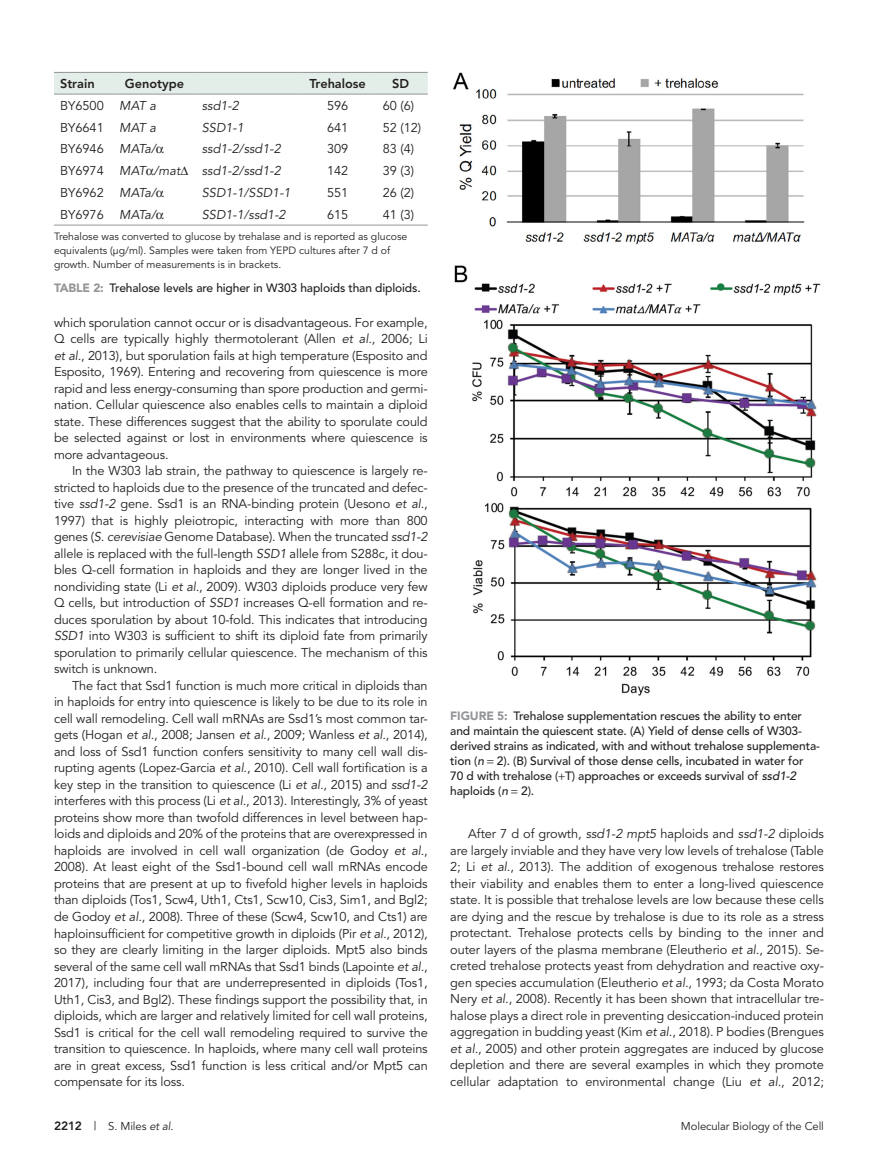
<style>
.page{position:relative;width:878px;height:1175px;background:#fff}
.page>*{position:absolute;margin:0;border:0;box-sizing:border-box;transform-origin:0 0}
.Para{font:12.75px/16.5px "Avenir";letter-spacing:-.01em;color:#231f20;text-align:justify}
.tbody_left{font:italic 12.75px "Avenir";color:#231f20}
.tbody_left-2{font:12.75px "Avenir";color:#231f20}
.TableHead{font:800 12.75px "Avenir";color:#231f20}
.TableBody{font:italic 12.75px "Avenir";color:#231f20}
.TableBody-2{font:12.75px "Avenir";color:#231f20}
.FigCaption{font:500 12px/15px "Avenir";letter-spacing:-.01em;color:#231f20}
.table-wrap_caption_P{font:500 12px "Avenir";letter-spacing:-.01em;color:#231f20}
.t1{font:11.25px "Avenir";letter-spacing:-.01em;color:#231f20}
.TableFootnote{font:10.5px/13.5px "Avenir";color:#231f20}
.s1{font-weight:900;color:#939598}
.s2{font-style:italic}
.s3{font-weight:800;font-size:12px}
.s4{font-size:12px}
</style>
<div class="page">
<img style="left:453px;top:72px;width:368px;height:624px">
<div style="left:54px;top:73px;width:374px;height:21px;background:#e4eee8"></div>
<hr style="left:54px;top:72px;width:59px;height:1px;background:#939598">
<hr style="left:113px;top:72px;width:83px;height:1px;background:#939598">
<hr style="left:196px;top:72px;width:106px;height:1px;background:#939598">
<hr style="left:302px;top:72px;width:72px;height:1px;background:#939598">
<hr style="left:374px;top:72px;width:54px;height:1px;background:#939598">
<hr style="left:54px;top:94px;width:59px;height:1px;background:#939598">
<hr style="left:113px;top:94px;width:83px;height:1px;background:#939598">
<hr style="left:196px;top:94px;width:106px;height:1px;background:#939598">
<hr style="left:302px;top:94px;width:72px;height:1px;background:#939598">
<hr style="left:374px;top:94px;width:54px;height:1px;background:#939598">
<hr style="left:54px;top:225px;width:59px;height:1px;background:#939598">
<hr style="left:113px;top:225px;width:83px;height:1px;background:#939598">
<hr style="left:196px;top:225px;width:106px;height:1px;background:#939598">
<hr style="left:302px;top:225px;width:72px;height:1px;background:#939598">
<hr style="left:374px;top:225px;width:54px;height:1px;background:#939598">
<p class="TableHead" style="left:60px;top:76px;width:36px">Strain</p>
<p class="TableHead" style="left:125px;top:76px;width:61px">Genotype</p>
<p class="TableHead" style="left:309px;top:76px;width:58px">Trehalose</p>
<p class="TableHead" style="left:392px;top:76px;width:18px">SD</p>
<p class="tbody_left-2" style="left:60px;top:98px;width:45px">BY6500</p>
<p class="tbody_left" style="left:119px;top:98px;width:38px">MAT a</p>
<p class="tbody_left" style="left:202px;top:98px;width:39px">ssd1-2</p>
<p class="tbody_left-2" style="left:327px;top:98px;width:23px">596</p>
<p class="tbody_left-2" style="left:382px;top:98px;width:33px">60 (6)</p>
<p class="tbody_left-2" style="left:60px;top:120px;width:45px">BY6641</p>
<p class="tbody_left" style="left:119px;top:120px;width:38px">MAT a</p>
<p class="tbody_left" style="left:202px;top:120px;width:44px">SSD1-1</p>
<p class="tbody_left-2" style="left:327px;top:120px;width:23px">641</p>
<p class="tbody_left-2" style="left:382px;top:120px;width:40px">52 (12)</p>
<p class="tbody_left-2" style="left:60px;top:141px;width:45px">BY6946</p>
<p class="tbody_left" style="left:119px;top:142px;width:38px">MATa/</p>
<p class="tbody_left" style="left:202px;top:141px;width:80px">ssd1-2/ssd1-2</p>
<p class="tbody_left-2" style="left:327px;top:141px;width:23px">309</p>
<p class="tbody_left-2" style="left:382px;top:141px;width:33px">83 (4)</p>
<p class="tbody_left-2" style="left:60px;top:163px;width:45px">BY6974</p>
<p class="tbody_left" style="left:119px;top:164px;width:70px">MAT /mat∆</p>
<p class="tbody_left" style="left:202px;top:163px;width:80px">ssd1-2/ssd1-2</p>
<p class="tbody_left-2" style="left:327px;top:163px;width:23px">142</p>
<p class="tbody_left-2" style="left:382px;top:163px;width:33px">39 (3)</p>
<p class="tbody_left-2" style="left:60px;top:185px;width:45px">BY6962</p>
<p class="tbody_left" style="left:119px;top:185px;width:38px">MATa/</p>
<p class="tbody_left" style="left:202px;top:185px;width:90px">SSD1-1/SSD1-1</p>
<p class="tbody_left-2" style="left:327px;top:185px;width:23px">551</p>
<p class="tbody_left-2" style="left:382px;top:185px;width:33px">26 (2)</p>
<p class="TableBody-2" style="left:60px;top:207px;width:45px">BY6976</p>
<p class="TableBody" style="left:119px;top:207px;width:38px">MATa/</p>
<p class="TableBody" style="left:202px;top:207px;width:85px">SSD1-1/ssd1-2</p>
<p class="TableBody-2" style="left:327px;top:207px;width:23px">615</p>
<p class="TableBody-2" style="left:382px;top:207px;width:33px">41 (3)</p>
<p class="TableFootnote" style="left:54px;top:230px;width:355px">Trehalose was converted to glucose by trehalase and is reported as glucose equivalents (μg/ml). Samples were taken from YEPD cultures after 7 d of growth. Number of measurements is in brackets.</p>
<p class="table-wrap_caption_P" style="left:54px;top:280px;width:368px"><span class="s1">TABLE 2:</span> Trehalose levels are higher in W303 haploids than diploids.</p>
<p class="Para" style="left:54px;top:314px;width:375px">which sporulation cannot occur or is disadvantageous. For example, Q cells are typically highly thermotolerant (Allen <span class="s2">et al.</span>, 2006; Li <span class="s2">et al.</span>, 2013), but sporulation fails at high temperature (Esposito and Esposito, 1969). Entering and recovering from quiescence is more rapid and less energy-consuming than spore production and germi&shy;nation. Cellular quiescence also enables cells to maintain a diploid state. These differences suggest that the ability to sporulate could be selected against or lost in environments where quiescence is more advantageous.</p>
<p class="Para" style="left:54px;top:463px;width:375px;text-indent:18px">In the W303 lab strain, the pathway to quiescence is largely re&shy;stricted to haploids due to the presence of the truncated and defec&shy;tive <span class="s2">ssd1-2</span> gene. Ssd1 is an RNA-binding protein (Uesono <span class="s2">et al.</span>, 1997) that is highly pleiotropic, interacting with more than 800 genes (<span class="s2">S. cerevisiae</span> Genome Database). When the truncated <span class="s2">ssd1-2 </span>allele is replaced with the full-length <span class="s2">SSD1</span> allele from S288c, it dou&shy;bles Q-cell formation in haploids and they are longer lived in the nondividing state (Li <span class="s2">et al.</span>, 2009). W303 diploids produce very few Q cells, but introduction of <span class="s2">SSD1</span> increases Q-ell formation and re&shy;duces sporulation by about 10-fold. This indicates that introducing <span class="s2">SSD1</span> into W303 is sufficient to shift its diploid fate from primarily sporulation to primarily cellular quiescence. The mechanism of this switch is unknown.</p>
<p class="Para" style="left:54px;top:677px;width:375px;text-indent:18px">The fact that Ssd1 function is much more critical in diploids than in haploids for entry into quiescence is likely to be due to its role in cell wall remodeling. Cell wall mRNAs are Ssd1’s most common tar&shy;gets (Hogan <span class="s2">et al.</span>, 2008; Jansen <span class="s2">et al.</span>, 2009; Wanless <span class="s2">et al.</span>, 2014), and loss of Ssd1 function confers sensitivity to many cell wall dis&shy;rupting agents (Lopez-Garcia <span class="s2">et al.</span>, 2010). Cell wall fortification is a key step in the transition to quiescence (Li <span class="s2">et al.</span>, 2015) and <span class="s2">ssd1-2 </span>interferes with this process (Li <span class="s2">et al.</span>, 2013). Interestingly, 3% of yeast proteins show more than twofold differences in level between hap&shy;loids and diploids and 20% of the proteins that are overexpressed in haploids are involved in cell wall organization (de Godoy <span class="s2">et al.</span>, 2008). At least eight of the Ssd1-bound cell wall mRNAs encode proteins that are present at up to fivefold higher levels in haploids than diploids (Tos1, Scw4, Uth1, Cts1, Scw10, Cis3, Sim1, and Bgl2; de Godoy <span class="s2">et al.</span>, 2008). Three of these (Scw4, Scw10, and Cts1) are haploinsufficient for competitive growth in diploids (Pir <span class="s2">et al.</span>, 2012), so they are clearly limiting in the larger diploids. Mpt5 also binds several of the same cell wall mRNAs that Ssd1 binds (Lapointe <span class="s2">et al.</span>, 2017), including four that are underrepresented in diploids (Tos1, Uth1, Cis3, and Bgl2). These findings support the possibility that, in diploids, which are larger and relatively limited for cell wall proteins, Ssd1 is critical for the cell wall remodeling required to survive the transition to quiescence. In haploids, where many cell wall proteins are in great excess, Ssd1 function is less critical and/or Mpt5 can compensate for its loss.</p>
<p class="FigCaption" style="left:450px;top:709px;width:370px"><span class="s1">FIGURE 5:</span> Trehalose supplementation rescues the ability to enter and maintain the quiescent state. (A) Yield of dense cells of W303- derived strains as indicated, with and without trehalose supplementa&shy;tion (<span class="s2">n</span> 2). (B) Survival of those dense cells, incubated in water for 70 d with trehalose ( T) approaches or exceeds survival of <span class="s2">ssd1-2 </span>haploids (<span class="s2">n</span> 2).</p>
<p class="Para" style="left:450px;top:826px;width:375px;text-indent:18px">After 7 d of growth, <span class="s2">ssd1-2 mpt5</span> haploids and <span class="s2">ssd1-2</span> diploids are largely inviable and they have very low levels of trehalose (Table 2; Li <span class="s2">et al.</span>, 2013). The addition of exogenous trehalose restores their viability and enables them to enter a long-lived quiescence state. It is possible that trehalose levels are low because these cells are dying and the rescue by trehalose is due to its role as a stress protectant. Trehalose protects cells by binding to the inner and outer layers of the plasma membrane (Eleutherio <span class="s2">et al.</span>, 2015). Se&shy;creted trehalose protects yeast from dehydration and reactive oxy&shy;gen species accumulation (Eleutherio <span class="s2">et al.</span>, 1993; da Costa Morato Nery <span class="s2">et al.</span>, 2008). Recently it has been shown that intracellular tre&shy;halose plays a direct role in preventing desiccation-induced protein aggregation in budding yeast (Kim <span class="s2">et al.</span>, 2018). P bodies (Brengues <span class="s2">et al.</span>, 2005) and other protein aggregates are induced by glucose depletion and there are several examples in which they promote cellular adaptation to environmental change (Liu <span class="s2">et al.</span>, 2012;</p>
<p class="t1" style="left:54px;top:1119px;width:121px"><span class="s3">2212</span> <span class="s4">|</span> S. Miles <span class="s2">et al</span>.</p>
<p class="t1" style="left:681px;top:1119px;width:144px">Molecular Biology of the Cell</p>
</div>
